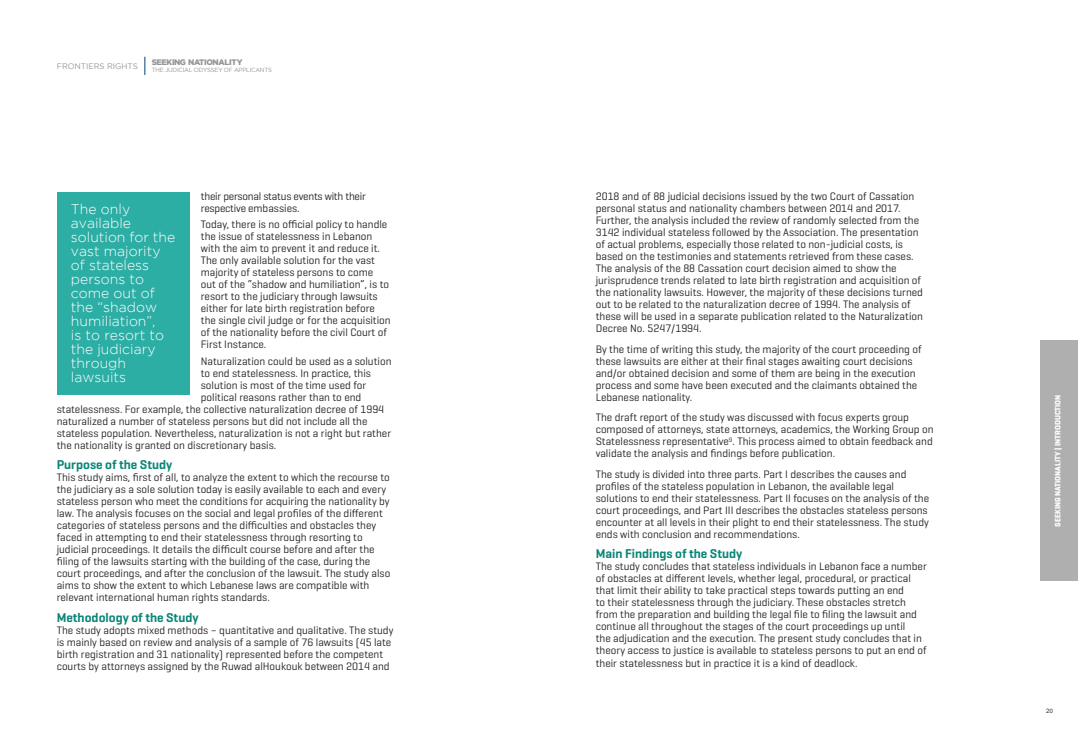
<style>
.page{position:relative;width:1078px;height:738px;background:#fff}
.page>*{position:absolute;margin:0;border:0;box-sizing:border-box;transform-origin:0 0}
.t1{font:300 14px/14px "Gotham";color:#fff}
.t2{font:600 13px "Geogrotesque";color:#098677}
.t3{font:11px/12px "Geogrotesque";color:#231f20}
.t4{font:11px/12px "Geogrotesque";letter-spacing:-.02em;color:#231f20}
.t5{font:700 8px "Geogrotesque";color:#fff}
.t6{font:900 8px "Gotham";letter-spacing:-.045em;color:#939598}
.t7{font:8px "Gotham";color:#939598}
.t8{font:7px "DIN Regular Alternate";color:#231f20}
.t9{font:6.4px "Geogrotesque";color:#231f20}
.t10{font:6px "Gotham";letter-spacing:-.035em;color:#939598}
</style>
<div class="page">
<div style="left:57px;top:191px;width:132px;height:203px;background:#2daea5"></div>
<svg style="left:144px;top:57px;width:1px;height:18px"></svg>
<div style="left:1040px;top:340px;width:37px;height:240px;background:#afafb0"></div>
<p class="t7" style="left:57px;top:61px;width:83px">FRONTIERS RIGHTS</p>
<p class="t6" style="left:152px;top:58px;width:92px">SEEKING NATIONALITY</p>
<p class="t10" style="left:152px;top:67px;width:122px">THE JUDICIAL ODYSSEY OF APPLICANTS</p>
<p class="t4" style="left:201px;top:190px;width:166px">their personal status events with their respective embassies.</p>
<p class="t3" style="left:201px;top:218px;width:191px">Today, there is no official policy to handle the issue of statelessness in Lebanon with the aim to prevent it and reduce .i t The only available solution for the vast majority of stateless persons to come out of the “shadow and humiliation i s,” t o resort to the judiciary through lawsuits either for late birth registration before the single civil judge or for the acquisition of the nationality before the civil Court of First Instance.</p>
<p class="t3" style="left:201px;top:354px;width:192px">Naturalization could be used as a solution</p>
<p class="t3" style="left:201px;top:366px;width:172px">to end statelessness In. practice, this</p>
<p class="t3" style="left:201px;top:378px;width:167px">solution is most of the time used for</p>
<p class="t3" style="left:201px;top:390px;width:162px">political reasons rather than to end</p>
<p class="t3" style="left:57px;top:402px;width:329px">statelessness. For example, the collective naturalization decree of 1994</p>
<p class="t3" style="left:57px;top:414px;width:312px">naturalized a number of stateless persons but did not include all the</p>
<p class="t3" style="left:57px;top:426px;width:336px">stateless population. Nevertheless, naturalization is not a right but rather</p>
<p class="t3" style="left:57px;top:438px;width:221px">the nationality is granted on discretionary basis.</p>
<p class="t2" style="left:57px;top:456px;width:117px">Purpose of the Study</p>
<p class="t3" style="left:57px;top:471px;width:335px">This study aims, first of all to, analyze the extent to which the recourse to the judiciary as a sole solution today is easily available to each and every stateless person who meet the conditions for acquiring the nationality by law. The analysis focuses on the social and legal profiles of the different categories of stateless persons and the difficulties and obstacles they faced in attempting to end their statelessness through resorting to judicial proceedings It. details the difficult course before and after the filing of the lawsuits starting with the building of the case, during the court proceedings, and after the conclusion of the lawsuit. The study also aims to show the extent to which Lebanese laws are compatible with relevant international human rights standards.</p>
<p class="t2" style="left:57px;top:609px;width:143px">Methodology of the Study</p>
<p class="t3" style="left:57px;top:623px;width:338px">The study adopts mixed methods – quantitative and qualitative. The study is mainly based on review and analysis of a sample of 76 lawsuits (45 late birth registration and 31 nationality) represented before the competent courts by attorneys assigned by the Ruwad alHoukouk between 2014 and</p>
<p class="t1" style="left:71px;top:202px;width:106px">The only available solution for the vast majority of stateless persons to come out of the “shadow humiliation ,“<br>is to resort to the judiciary through lawsuits</p>
<p class="t3" style="left:595px;top:190px;width:329px">2018 and of 88 judicial decisions issued by the two Court of Cassation personal status and nationality chambers between 2014 and 2017.<br>Further, the analysis included the review of randomly selected from the 3142 individual stateless followed by the Association. The presentation of actual problems, especially those related to non-judicial costs is, based on the testimonies and statements retrieved from these cases.<br>The analysis of the 88 Cassation court decision aimed to show the jurisprudence trends related to late birth registration and acquisition of the nationality lawsuits. However, the majority of these decisions turned out to be related to the naturalization decree of 1994. The analysis of these will be used in a separate publication related to the Naturalization Decree No. 5247/1994.</p>
<p class="t3" style="left:595px;top:342px;width:327px">By the time of writing this study, the majority of the court proceeding of these lawsuits are either at their final stages awaiting court decisions and/or obtained decision and some of them are being in the execution process and some have been executed and the claimants obtained the Lebanese nationality.</p>
<p class="t3" style="left:595px;top:411px;width:339px">The draft report of the study was discussed with focus experts group composed of attorneys, state attorneys, academics, the Working Group on<br>Statelessness representative . This process aimed to obtain feedback and</p>
<p class="t9" style="left:728px;top:435px;width:5px">9</p>
<p class="t3" style="left:595px;top:447px;width:241px">validate the analysis and findings before publication.</p>
<p class="t3" style="left:595px;top:467px;width:335px">The study is divided into three parts. Part I describes the causes and profiles of the stateless population in Lebanon, the available legal solutions to end their statelessness. Part II focuses on the analysis of the court proceedings, and Part III describes the obstacles stateless persons encounter at all levels in their plight to end their statelessness. The study ends with conclusion and recommendations.</p>
<p class="t2" style="left:595px;top:545px;width:148px">Main Findings of the Study</p>
<p class="t3" style="left:595px;top:560px;width:332px">The study concludes that stateless individuals in Lebanon face a number of obstacles at different levels, whether legal, procedural, or practical that limit their ability to take practical steps towards putting an end<br>to their statelessness through the judiciary. These obstacles stretch from the preparation and building the legal file to filing the lawsuit and continue all throughout the stages of the court proceedings up until<br>the adjudication and the execution. The present study concludes that in theory access to justice is available to stateless persons to put an end of their statelessness but in practice isit a kind of deadlock.</p>
<p class="t5" style="left:1052px;top:526px;width:134px;rotate:-90deg">SEEKING NATIONALITY | INTRODUCTION</p>
<p class="t8" style="left:1045px;top:705px;width:9px">20</p>
</div>
